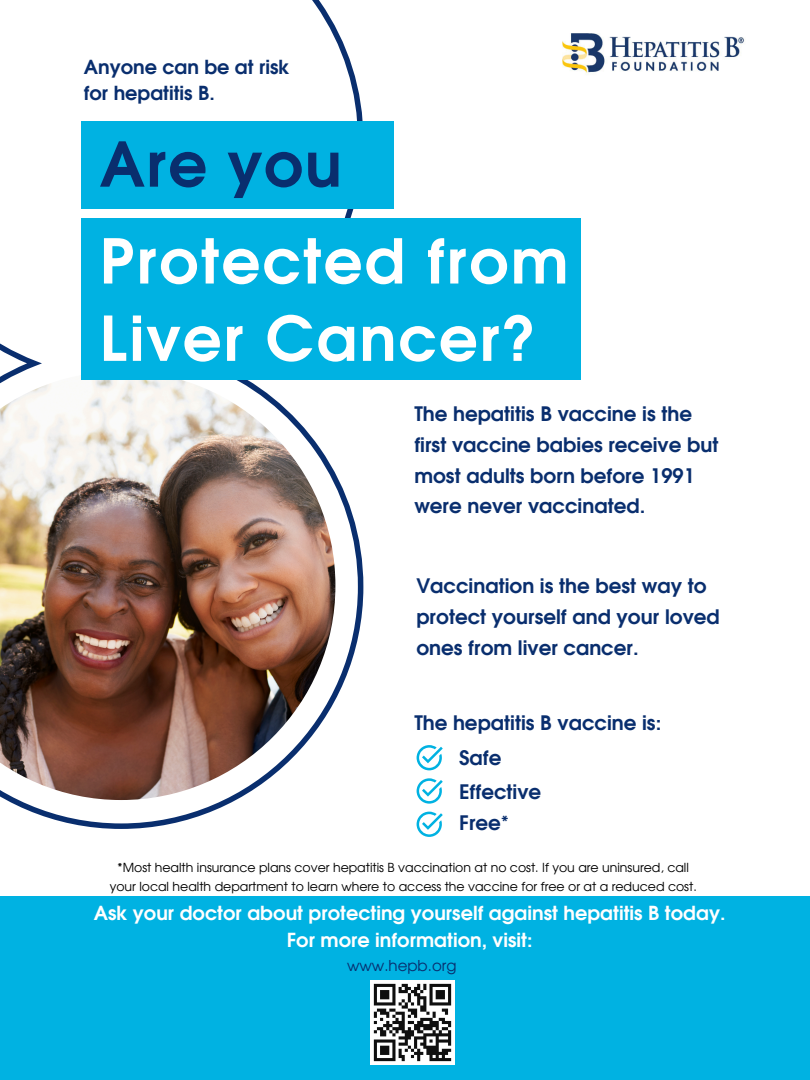
<style>
.page{position:relative;width:810px;height:1080px;background:#fff}
.page>*{position:absolute;margin:0;border:0;box-sizing:border-box;transform-origin:0 0}
.t1{font:700 61.38px/77.4px "Evolventa";letter-spacing:.035em;color:#fff}
.t2{font:700 61.38px "Evolventa";letter-spacing:.025em;color:#092e6e}
.t3{font:700 20px/30.9px "Evolventa";color:#092e6e}
.t4{font:700 19.38px/26.8px "Evolventa";color:#fff;text-align:center}
.t5{font:700 19.38px/25.2px "Evolventa";color:#092e6e}
.t6{font:15px "Evolventa";color:#092e6e}
.t7{font:12.5px "Evolventa";color:#000}
.s1{font-weight:700}
</style>
<div class="page">
<svg style="left:0;top:0;width:363px;height:829px"></svg>
<img style="left:0;top:371px;width:335px;height:429px">
<div style="left:0;top:897px;width:810px;height:183px;background:#00b2e2"></div>
<div style="left:81px;top:218px;width:499px;height:162px;background:#00b2e2"></div>
<div style="left:81px;top:121px;width:312px;height:88px;background:#00b2e2"></div>
<img style="left:562px;top:33px;width:183px;height:41px">
<svg style="left:417px;top:812px;width:26px;height:25px"></svg>
<svg style="left:417px;top:745px;width:26px;height:25px"></svg>
<svg style="left:417px;top:778px;width:26px;height:26px"></svg>
<img style="left:370px;top:981px;width:85px;height:84px">
<p class="t5" style="left:84px;top:56px;width:207px">Anyone can be at risk for hepatitis B.</p>
<h1 class="t2" style="left:100px;top:138px;width:244px">Are you</h1>
<h1 class="t1" style="left:100px;top:226px;width:470px">Protected from<br>Liver Cancer?</h1>
<p class="t3" style="left:414px;top:399px;width:306px">The hepatitis B vaccine is the first vaccine babies receive but most adults born before 1991 were never vaccinated.</p>
<h2 class="t3" style="left:416px;top:572px;width:305px">Vaccination is the best way to protect yourself and your loved ones from liver cancer.</h2>
<p class="t3" style="left:459px;top:706px;width:204px;line-height:34.9px;text-indent:-45px">The hepatitis B vaccine is:<br>Safe<br>Effective</p>
<p class="t3" style="left:459px;top:809px;width:51px">Free*</p>
<p class="t7" style="left:118px;top:862px;width:573px"><span class="s1">*</span>Most health insurance plans cover hepatitis B vaccination at no cost. If you are uninsured, call</p>
<p class="t7" style="left:110px;top:881px;width:589px">your local health department to learn where to access the vaccine for free or at a reduced cost.</p>
<p class="t4" style="left:94px;top:901px;width:633px">Ask your doctor about protecting yourself against hepatitis B today.<br>For more information, visit:</p>
<p class="t6" style="left:347px;top:959px;width:111px">www.hepb.org</p>
</div>
